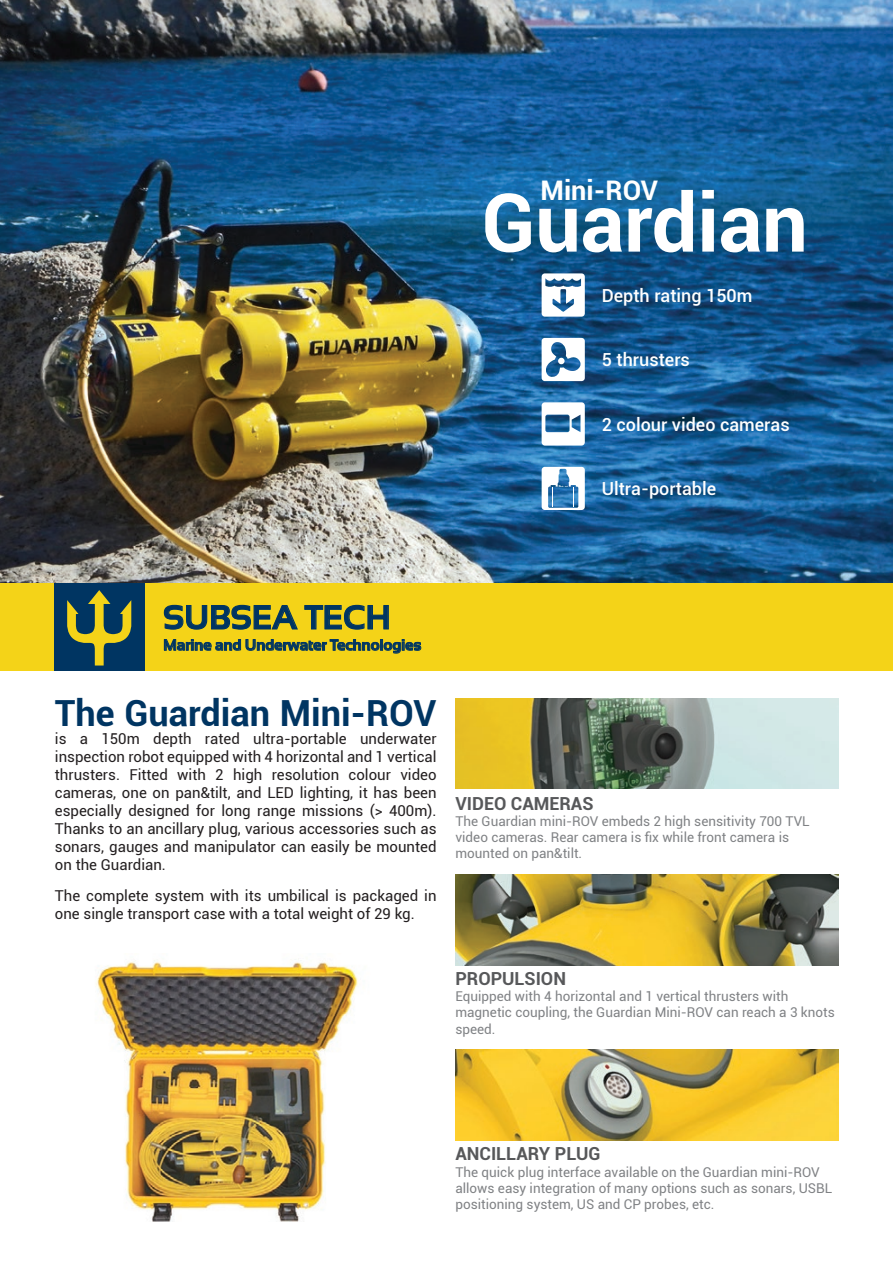
<style>
.page{position:relative;width:893px;height:1263px;background:#fff}
.page>*{position:absolute;margin:0;border:0;box-sizing:border-box;transform-origin:0 0}
.t1{font:700 81px "Roboto";color:#fff}
.t2{font:700 36px "Roboto";color:#003562}
.t3{font:700 33.45px "ST Sensation";color:#003562}
.t4{font:700 27px "Roboto";color:#fff}
.t5{font:500 18px "Roboto";color:#fff}
.t6{font:700 18px "Roboto";color:#57585a}
.t7{font:700 15.3px "ST Sensation";color:#003562}
.t8{font:15px/18px "Roboto";color:#231f20;text-align:justify}
.t9{font:13.5px/16.2px "Roboto";color:#808285}
</style>
<div class="page">
<img style="left:0;top:0;width:893px;height:583px">
<div style="left:0;top:583px;width:893px;height:88px;background:#f4d318"></div>
<svg style="left:164px;top:639px;width:257px;height:14px"></svg>
<svg style="left:163px;top:604px;width:226px;height:26px"></svg>
<div style="left:54px;top:583px;width:90px;height:88px;background:#003562"></div>
<svg style="left:67px;top:590px;width:64px;height:75px"></svg>
<svg style="left:542px;top:402px;width:43px;height:44px"></svg>
<svg style="left:542px;top:338px;width:43px;height:43px"></svg>
<svg style="left:542px;top:273px;width:43px;height:44px"></svg>
<svg style="left:542px;top:467px;width:43px;height:43px"></svg>
<img style="left:455px;top:698px;width:384px;height:91px">
<img style="left:455px;top:874px;width:384px;height:91px">
<img style="left:455px;top:1049px;width:384px;height:91px">
<img style="left:96px;top:960px;width:262px;height:262px">
<h3 class="t4" style="left:541px;top:172px;width:119px">Mini-ROV</h3>
<h1 class="t1" style="left:481px;top:166px;width:328px">Guardian</h1>
<p class="t5" style="left:602px;top:283px;width:152px">Depth rating 150m</p>
<p class="t5" style="left:602px;top:347px;width:90px">5 thrusters</p>
<p class="t5" style="left:602px;top:412px;width:189px">2 colour video cameras</p>
<p class="t5" style="left:602px;top:476px;width:116px">Ultra-portable</p>
<h3 class="t3" style="left:163px;top:599px;width:229px">SUBSEA TECH</h3>
<p class="t7" style="left:163px;top:636px;width:259px">Marine and Underwater Technologies</p>
<h2 class="t2" style="left:55px;top:688px;width:383px">The Guardian Mini-ROV</h2>
<p class="t8" style="left:55px;top:729px;width:383px">is a 150m depth rated ultra-portable underwater inspection robot equipped with 4 horizontal and 1 vertical thrusters. Fitted with 2 high resolution colour video cameras, one on pan&amp;tilt, and LED lighting, it has been especially designed for long range missions (&gt; 400m).<br>Thanks to an ancillary plug, various accessories such as sonars, gauges and manipulator can easily be mounted on the Guardian.</p>
<p class="t8" style="left:55px;top:886px;width:383px">The complete system with its umbilical is packaged in one single transport case with a total weight of 29 kg.</p>
<p class="t6" style="left:455px;top:791px;width:140px">VIDEO CAMERAS</p>
<p class="t9" style="left:455px;top:812px;width:356px">The Guardian mini-ROV embeds 2 high sensitivity 700 TVL video cameras. Rear camera is fix while front camera is mounted on pan&amp;tilt.</p>
<p class="t6" style="left:455px;top:966px;width:112px">PROPULSION</p>
<p class="t9" style="left:455px;top:988px;width:381px">Equipped with 4 horizontal and 1 vertical thrusters with magnetic coupling, the Guardian Mini-ROV can reach a 3 knots speed.</p>
<p class="t6" style="left:455px;top:1141px;width:147px">ANCILLARY PLUG</p>
<p class="t9" style="left:455px;top:1163px;width:378px">The quick plug interface available on the Guardian mini-ROV allows easy integration of many options such as sonars, USBL positioning system, US and CP probes, etc.</p>
</div>
